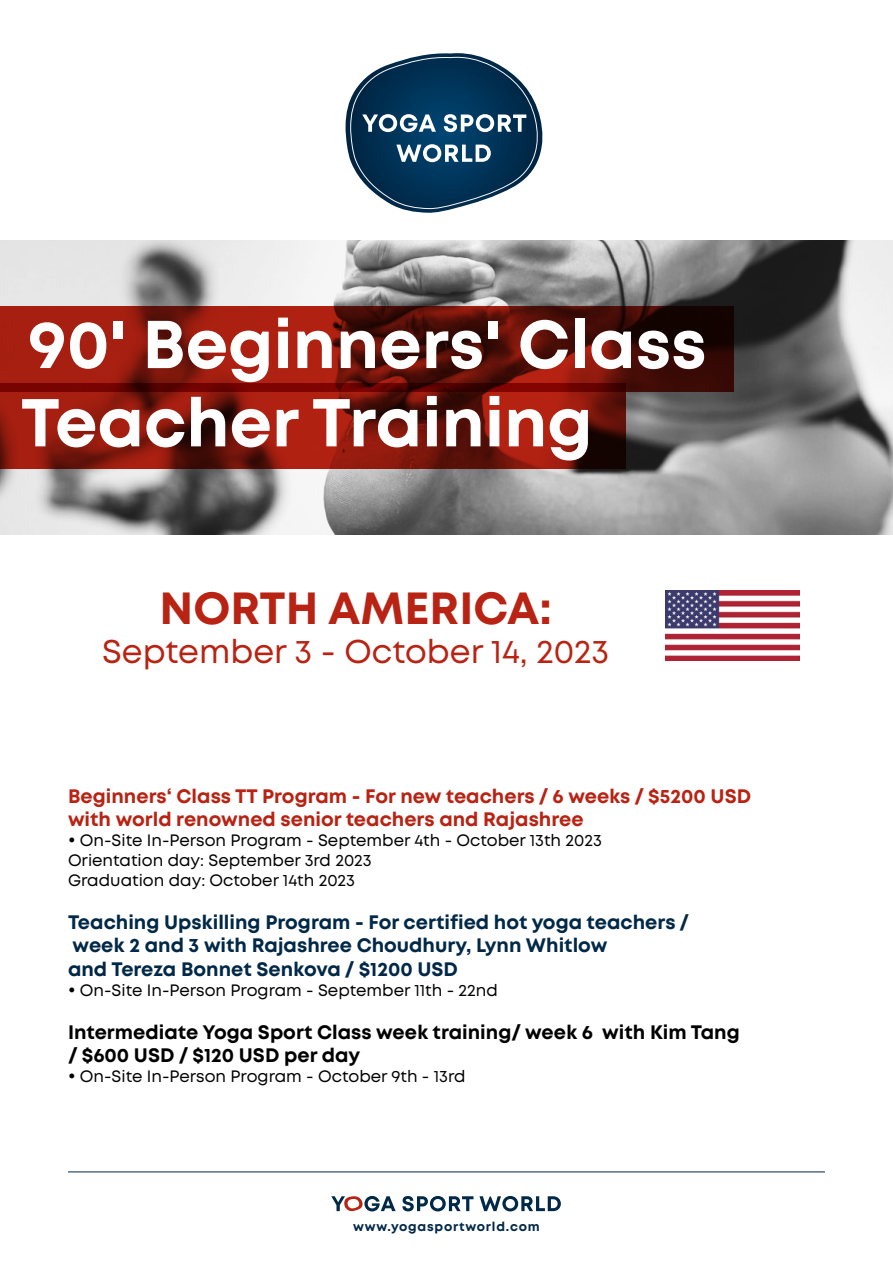
<style>
.page{position:relative;width:893px;height:1263px;background:#fff}
.page>*{position:absolute;margin:0;border:0;box-sizing:border-box;transform-origin:0 0}
.t1{font:700 67.5px/78.3px "Mont";color:#fff}
.t2{font:700 45px "Mont";color:#b82313}
.t3{font:33px "Mont";color:#b82313}
.t4{font:700 19.5px/23.4px "Mont";color:#002847}
.t5{font:700 19.5px/23.4px "Mont";color:#b82313}
.t6{font:700 19.5px/23.4px "Mont";color:#000}
.t7{font:16.5px/19.8px "Mont";color:#000}
.t8{font:700 12.75px "Mont";letter-spacing:.06em;color:#002847}
</style>
<div class="page">
<img style="left:0;top:241px;width:893px;height:293px">
<svg style="left:0;top:306px;width:733px;height:85px;background:#71140a"></svg>
<svg style="left:0;top:383px;width:626px;height:85px;background:#7f150b"></svg>
<img style="left:665px;top:590px;width:134px;height:71px">
<hr style="left:68px;top:1172px;width:757px;height:1px;background:#002847">
<svg style="left:345px;top:53px;width:198px;height:160px"></svg>
<svg style="left:402px;top:1196px;width:71px;height:15px"></svg>
<svg style="left:479px;top:1196px;width:82px;height:15px"></svg>
<svg style="left:331px;top:1196px;width:65px;height:15px"></svg>
<h1 class="t1" style="left:21px;top:306px;width:687px">90' Beginners' Class<br>Teacher Training</h1>
<h2 class="t2" style="left:160px;top:579px;width:394px">NORTH AMERICA:</h2>
<h3 class="t3" style="left:102px;top:631px;width:508px">September 3 - October 14, 2023</h3>
<p class="t5" style="left:68px;top:784px;width:685px">Beginners‘ Class TT Program - For new teachers / 6 weeks / $5200 USD with world renowned senior teachers and Rajashree</p>
<p class="t7" style="left:68px;top:831px;width:535px">• On-Site In-Person Program - September 4th - October 13th 2023<br>Orientation day: September 3rd 2023<br>Graduation day: October 14th 2023</p>
<p class="t4" style="left:68px;top:910px;width:623px">Teaching Upskilling Program - For certified hot yoga teachers / week 2 and 3 with Rajashree Choudhury, Lynn Whitlow<br>and Tereza Bonnet Senkova / $1200 USD</p>
<p class="t7" style="left:68px;top:980px;width:431px">• On-Site In-Person Program - September 11th - 22nd</p>
<p class="t6" style="left:68px;top:1020px;width:673px">Intermediate Yoga Sport Class week training/ week 6 with Kim Tang / $600 USD / $120 USD per day</p>
<p class="t7" style="left:68px;top:1066px;width:399px">• On-Site In-Person Program - October 9th - 13rd</p>
<p class="t8" style="left:353px;top:1218px;width:188px">www.yogasportworld.com</p>
</div>
